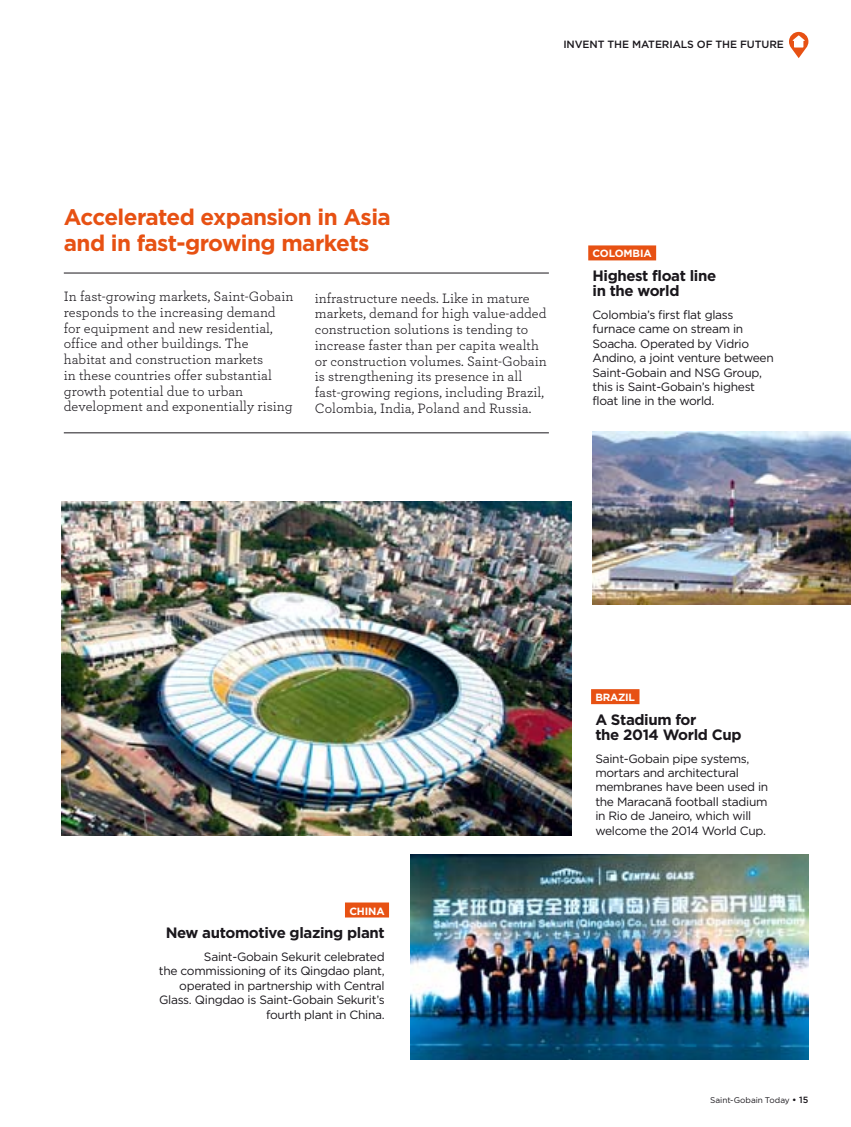
<style>
.page{position:relative;width:851px;height:1127px;background:#fff}
.page>*{position:absolute;margin:0;border:0;box-sizing:border-box;transform-origin:0 0}
.t1{font:700 22.5px/25.5px "Gotham";letter-spacing:-.025em;color:#e75113}
.t2{font:700 15px/15px "Gotham";letter-spacing:-.025em;color:#1a171c}
.t3{font:14.25px/15.8px "Archer";color:#1a171c}
.t4{font:12px/14.4px "Gotham";letter-spacing:-.025em;color:#1a171c}
.t5{font:500 10.5px "Gotham";letter-spacing:-.01em;color:#1a171c}
.t6{font:700 10.5px "Gotham";letter-spacing:-.01em;color:#fff}
.t7{font:8.25px "Gotham";letter-spacing:-.005em;color:#1a171c}
.s1{font-weight:500;font-size:9px}
</style>
<div class="page">
<img style="left:62px;top:501px;width:509px;height:334px">
<div style="left:591px;top:689px;width:48px;height:15px;background:#e75113"></div>
<hr style="left:64px;top:273px;width:485px;height:1px;background:#1a171c">
<hr style="left:64px;top:433px;width:485px;height:1px;background:#1a171c">
<img style="left:592px;top:432px;width:258px;height:173px">
<img style="left:410px;top:854px;width:398px;height:206px">
<div style="left:588px;top:245px;width:68px;height:15px;background:#e75113"></div>
<div style="left:345px;top:902px;width:44px;height:15px;background:#e75113"></div>
<svg style="left:789px;top:32px;width:19px;height:26px"></svg>
<p class="t5" style="left:563px;top:41px;width:222px">INVENT THE MATERIALS OF THE FUTURE</p>
<h3 class="t1" style="left:64px;top:206px;width:328px">Accelerated expansion in Asia and in fast-growing markets</h3>
<p class="t3" style="left:64px;top:290px;width:231px">In fast-growing markets, Saint-Gobain responds to the increasing demand for equipment and new residential, office and other buildings. The habitat and construction markets<br>in these countries offer substantial growth potential due to urban development and exponentially rising</p>
<p class="t3" style="left:315px;top:291px;width:233px">infrastructure needs. Like in mature markets, demand for high value-added construction solutions is tending to increase faster than per capita wealth or construction volumes. Saint-Gobain is strengthening its presence in all fast-growing regions, including Brazil, Colombia, India, Poland and Russia.</p>
<h4 class="t6" style="left:592px;top:250px;width:61px">COLOMBIA</h4>
<h5 class="t2" style="left:592px;top:269px;width:125px">Highest float line in the world</h5>
<p class="t4" style="left:592px;top:308px;width:183px">Colombia’s first flat glass furnace came on stream in<br>Soacha. Operated by Vidrio<br>Andino, a joint venture between<br>Saint-Gobain and NSG Group, this is Saint-Gobain’s highest float line in the world.</p>
<h4 class="t6" style="left:349px;top:907px;width:37px">CHINA</h4>
<h5 class="t2" style="left:166px;top:926px;width:220px">New automotive glazing plant</h5>
<p class="t4" style="left:159px;top:950px;width:227px;text-align:right">Saint-Gobain Sekurit celebrated<br>the commissioning of its Qingdao plant, operated in partnership with Central Glass. Qingdao is Saint-Gobain Sekurit’s fourth plant in China.</p>
<h4 class="t6" style="left:595px;top:693px;width:41px">BRAZIL</h4>
<h5 class="t2" style="left:595px;top:713px;width:148px">A Stadium for<br>the 2014 World Cup</h5>
<p class="t4" style="left:595px;top:752px;width:174px">Saint-Gobain pipe systems, mortars and architectural membranes have been used in the Maracanã football stadium in Rio de Janeiro, which will welcome the 2014 World Cup.</p>
<p class="t7" style="left:710px;top:1097px;width:100px">Saint-Gobain Today <span class="s1">• 15</span></p>
</div>
